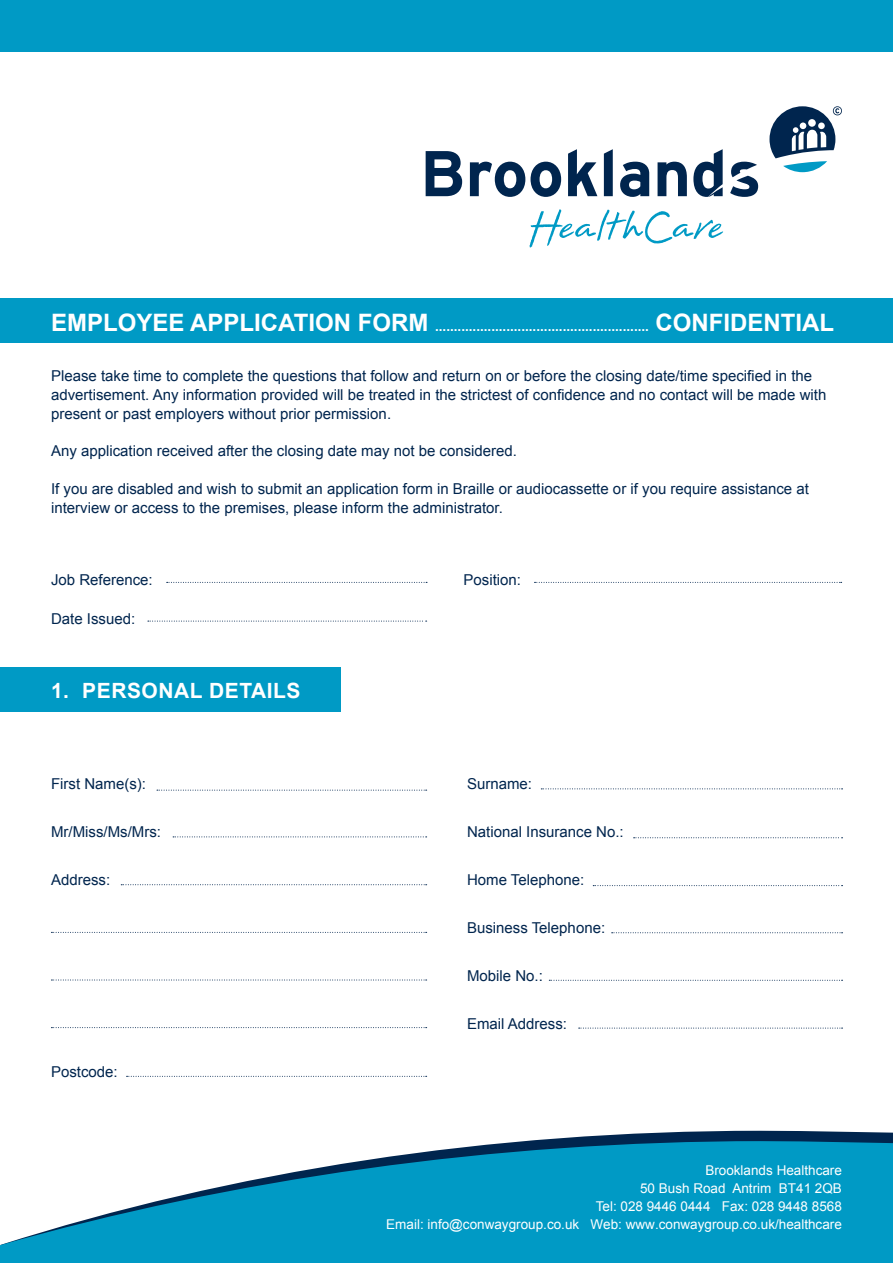
<style>
.page{position:relative;width:893px;height:1263px;background:#fff}
.page>*{position:absolute;margin:0;border:0;box-sizing:border-box;transform-origin:0 0}
.t1{font:700 21px "Arial";letter-spacing:.025em;color:#fff}
.t2{font:15px/18.8px "Arial";color:#00254e}
.t3{font:13.5px/18px "Arial";color:#fff;text-align:right}
.t4{font:700 13.5px "Arial";color:#fff}
.s1{font-size:24px}
</style>
<div class="page">
<svg style="left:527px;top:1131px;width:366px;height:10px;fill:#00254e"></svg>
<svg style="left:0;top:1141px;width:893px;height:122px;fill:#009ac5"></svg>
<div style="left:0;top:0;width:893px;height:51px;background:#009ac5"></div>
<svg style="left:529px;top:209px;width:194px;height:39px"></svg>
<svg style="left:531px;top:162px;width:30px;height:35px"></svg>
<svg style="left:470px;top:162px;width:55px;height:35px"></svg>
<svg style="left:426px;top:151px;width:36px;height:45px"></svg>
<svg style="left:620px;top:162px;width:29px;height:35px"></svg>
<svg style="left:604px;top:149px;width:9px;height:47px"></svg>
<svg style="left:568px;top:149px;width:29px;height:47px"></svg>
<svg style="left:658px;top:162px;width:29px;height:34px"></svg>
<svg style="left:693px;top:149px;width:65px;height:48px"></svg>
<svg style="left:769px;top:106px;width:73px;height:66px"></svg>
<div style="left:0;top:298px;width:893px;height:44px;background:#009ac5"></div>
<svg style="left:167px;top:582px;width:260px;height:1px"></svg>
<svg style="left:148px;top:621px;width:279px;height:1px"></svg>
<svg style="left:534px;top:582px;width:308px;height:1px"></svg>
<div style="left:0;top:668px;width:340px;height:44px;background:#009ac5"></div>
<svg style="left:157px;top:790px;width:270px;height:1px"></svg>
<svg style="left:173px;top:836px;width:254px;height:1px"></svg>
<svg style="left:121px;top:884px;width:306px;height:1px"></svg>
<svg style="left:51px;top:932px;width:376px;height:1px"></svg>
<svg style="left:51px;top:980px;width:376px;height:1px"></svg>
<svg style="left:51px;top:1027px;width:376px;height:1px"></svg>
<svg style="left:127px;top:1076px;width:300px;height:1px"></svg>
<svg style="left:541px;top:788px;width:302px;height:1px"></svg>
<svg style="left:634px;top:837px;width:209px;height:1px"></svg>
<svg style="left:593px;top:885px;width:250px;height:1px"></svg>
<svg style="left:612px;top:932px;width:231px;height:1px"></svg>
<svg style="left:549px;top:980px;width:294px;height:1px"></svg>
<svg style="left:579px;top:1028px;width:264px;height:1px"></svg>
<p class="t4" style="left:51px;top:317px;width:785px"><span class="s1">EMPLOYEE APPLICATION FORM</span> ......................................................... <span class="s1">CONFIDENTIAL</span></p>
<p class="t2" style="left:51px;top:367px;width:777px">Please take time to complete the questions that follow and return on or before the closing date/time specified in the advertisement. Any information provided will be treated in the strictest of confidence and no contact will be made with present or past employers without prior permission.</p>
<p class="t2" style="left:51px;top:442px;width:468px">Any application received after the closing date may not be considered.</p>
<p class="t2" style="left:51px;top:479px;width:759px">If you are disabled and wish to submit an application form in Braille or audiocassette or if you require assistance at interview or access to the premises, please inform the administrator.</p>
<p class="t2" style="left:51px;top:570px;width:103px">Job Reference:</p>
<p class="t2" style="left:464px;top:570px;width:59px">Position:</p>
<p class="t2" style="left:51px;top:609px;width:86px">Date Issued:</p>
<h1 class="t1" style="left:51px;top:677px;width:251px">1. PERSONAL DETAILS</h1>
<p class="t2" style="left:51px;top:775px;width:96px">First Name(s):</p>
<p class="t2" style="left:51px;top:823px;width:111px">Mr/Miss/Ms/Mrs:</p>
<p class="t2" style="left:51px;top:871px;width:61px">Address:</p>
<p class="t2" style="left:51px;top:1063px;width:68px">Postcode:</p>
<p class="t2" style="left:467px;top:775px;width:67px">Surname:</p>
<p class="t2" style="left:467px;top:823px;width:158px">National Insurance No.:</p>
<p class="t2" style="left:467px;top:871px;width:119px">Home Telephone:</p>
<p class="t2" style="left:467px;top:919px;width:140px">Business Telephone:</p>
<p class="t2" style="left:467px;top:967px;width:77px">Mobile No.:</p>
<p class="t2" style="left:467px;top:1015px;width:102px">Email Address:</p>
<p class="t3" style="left:386px;top:1161px;width:457px">Brooklands Healthcare<br>50 Bush Road Antrim BT41 2QB<br>Tel: 028 9446 0444 Fax: 028 9448 8568<br>Email: info@conwaygroup.co.uk Web: www.conwaygroup.co.uk/healthcare</p>
</div>
